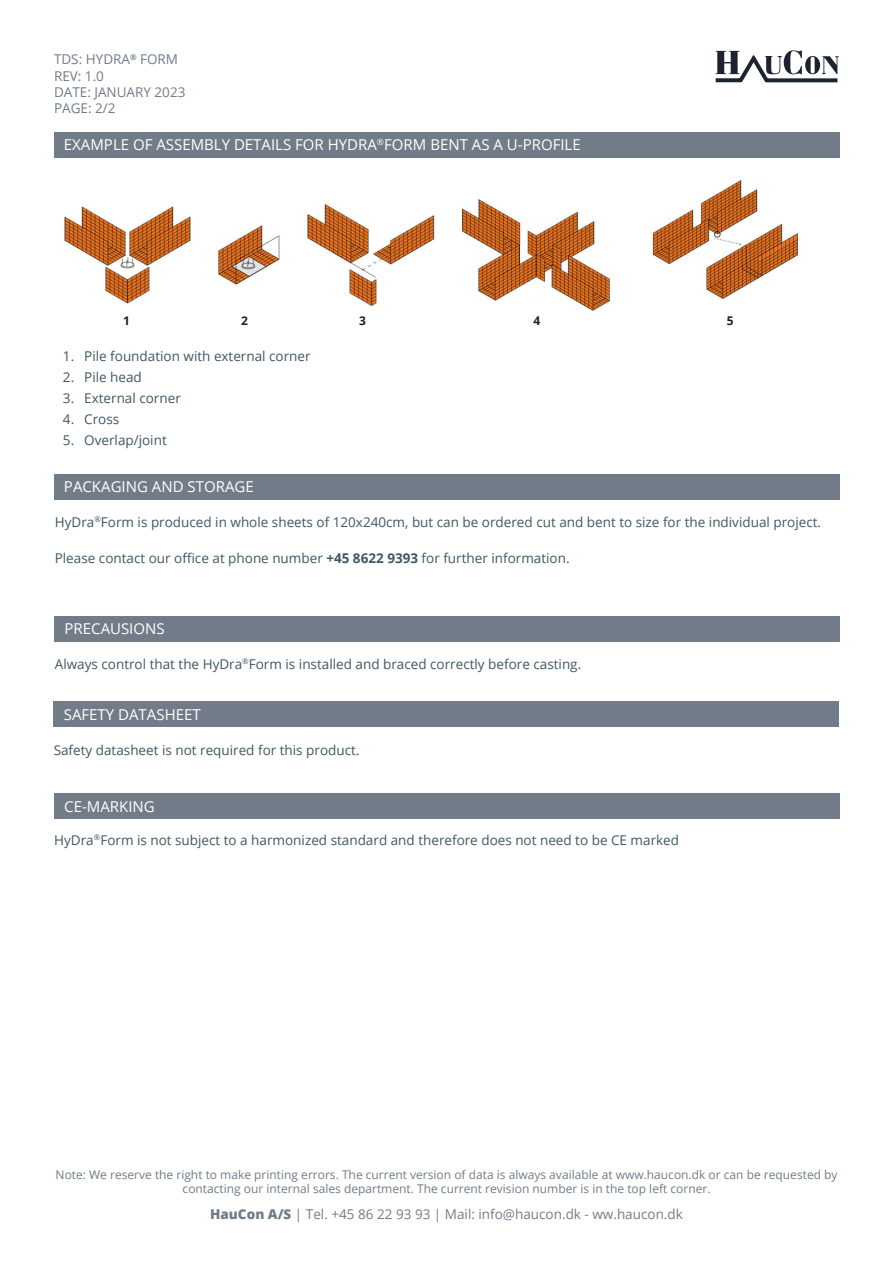
<style>
.page{position:relative;width:893px;height:1263px;background:#fff}
.page>*{position:absolute;margin:0;border:0;box-sizing:border-box;transform-origin:0 0}
.t1{font:15px "Open Sans";color:#fff}
.t2{font:13.5px "Open Sans";color:#3f5863}
.t3{font:13.5px/16.2px "Open Sans";color:#717c88}
.t4{font:12px/14.4px "Open Sans";color:#717c88;text-align:center}
.t5{font:700 12px "Open Sans";color:#231f20}
.s1{font-weight:700}
.s2{font-weight:800}
</style>
<div class="page">
<svg style="left:716px;top:50px;width:123px;height:32px"></svg>
<div style="left:54px;top:616px;width:786px;height:25px;background:#717c88"></div>
<div style="left:54px;top:474px;width:785px;height:25px;background:#717c88"></div>
<div style="left:54px;top:132px;width:785px;height:25px;background:#717c88"></div>
<img style="left:64px;top:180px;width:734px;height:131px">
<div style="left:54px;top:701px;width:785px;height:26px;background:#717c88"></div>
<div style="left:54px;top:793px;width:785px;height:26px;background:#717c88"></div>
<p class="t3" style="left:54px;top:51px;width:133px">TDS: HYDRA<sup>®</sup> FORM<br>REV: 1.0<br>DATE: JANUARY 2023<br>PAGE: 2/2</p>
<p class="t1" style="left:64px;top:135px;width:518px">EXAMPLE OF ASSEMBLY DETAILS FOR HYDRA<sup>®</sup>FORM BENT AS A U-PROFILE</p>
<p class="t5" style="left:123px;top:312px;width:8px">1</p>
<p class="t5" style="left:241px;top:312px;width:8px">2</p>
<p class="t5" style="left:359px;top:312px;width:8px">3</p>
<p class="t5" style="left:533px;top:312px;width:8px">4</p>
<p class="t5" style="left:727px;top:312px;width:8px">5</p>
<p class="t2" style="left:63px;top:347px;width:249px">1. Pile foundation with external corner</p>
<p class="t2" style="left:63px;top:368px;width:80px">2. Pile head</p>
<p class="t2" style="left:63px;top:389px;width:119px">3. External corner</p>
<p class="t2" style="left:63px;top:410px;width:58px">4. Cross</p>
<p class="t2" style="left:63px;top:431px;width:105px">5. Overlap/joint</p>
<p class="t1" style="left:64px;top:476px;width:191px">PACKAGING AND STORAGE</p>
<p class="t2" style="left:55px;top:513px;width:768px">HyDra<sup>®</sup>Form is produced in whole sheets of 120x240cm, but can be ordered cut and bent to size for the individual project.</p>
<p class="t2" style="left:55px;top:549px;width:516px">Please contact our office at phone number <span class="s1">+45 8622 9393</span> for further information.</p>
<p class="t1" style="left:65px;top:618px;width:102px">PRECAUSIONS</p>
<p class="t2" style="left:55px;top:655px;width:528px">Always control that the HyDra<sup>®</sup>Form is installed and braced correctly before casting.</p>
<p class="t1" style="left:64px;top:704px;width:138px">SAFETY DATASHEET</p>
<p class="t2" style="left:54px;top:740px;width:307px">Safety datasheet is not required for this product.</p>
<p class="t1" style="left:64px;top:796px;width:92px">CE-MARKING</p>
<p class="t2" style="left:54px;top:831px;width:626px">HyDra<sup>®</sup>Form is not subject to a harmonized standard and therefore does not need to be CE marked</p>
<p class="t4" style="left:56px;top:1167px;width:783px">Note: We reserve the right to make printing errors. The current version of data is always available at www.haucon.dk or can be requested by contacting our internal sales department. The current revision number is in the top left corner.</p>
<p class="t3" style="left:210px;top:1206px;width:474px"><span class="s2">HauCon A/S</span> | Tel. +45 86 22 93 93 | Mail: info@haucon.dk - ww.haucon.dk</p>
</div>
